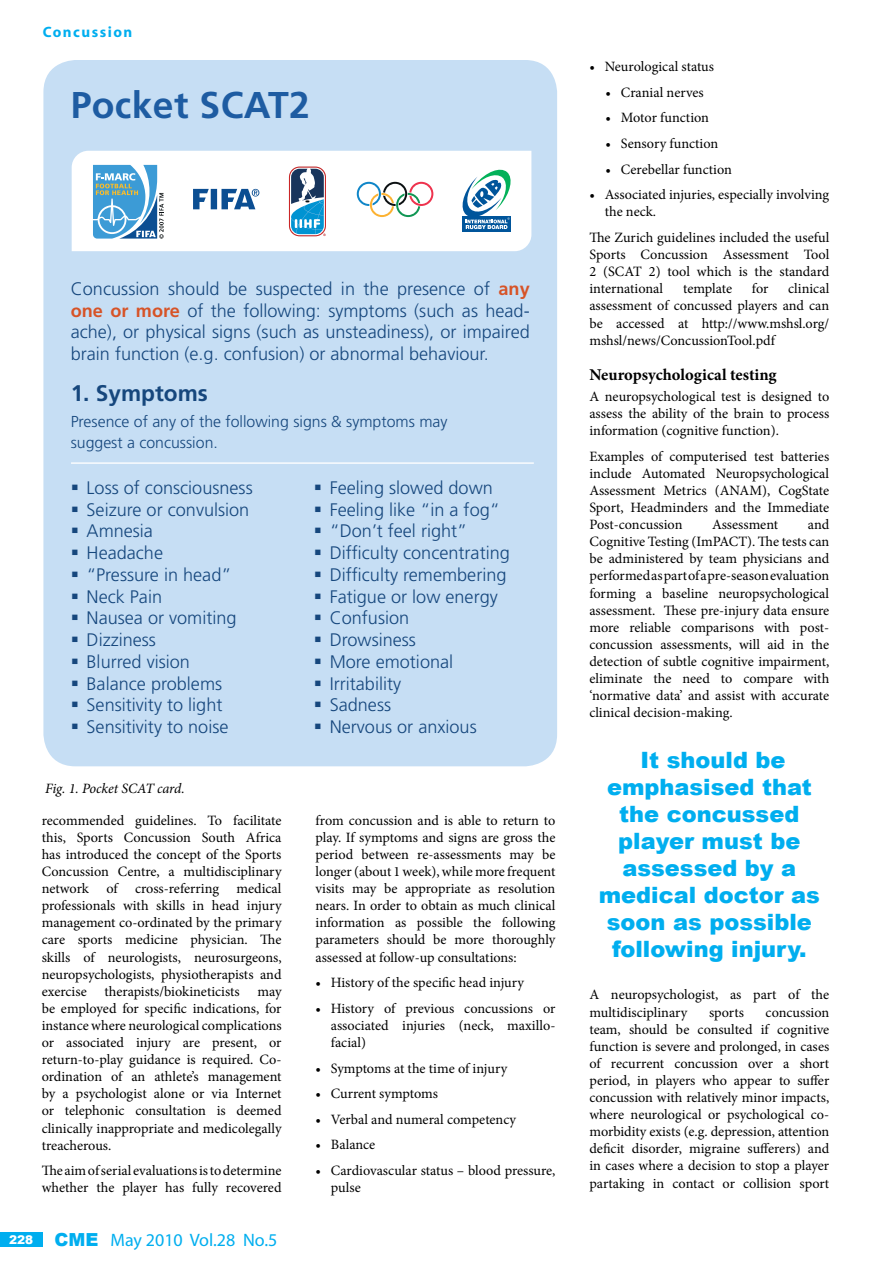
<style>
.page{position:relative;width:893px;height:1263px;background:#fff}
.page>*{position:absolute;margin:0;border:0;box-sizing:border-box;transform-origin:0 0}
.t1{font:700 37.2px "Frutiger";letter-spacing:.01em;color:#1e5ca2}
.t2{font:700 22.65px "Frutiger";color:#16477d}
.t3{font:900 22.5px/27px "Arial";color:#00aeef;text-align:center}
.t4{font:300 18.15px/21.8px "Frutiger";color:#16477d}
.t5{font:18px "Myriad";color:#00aeef}
.t6{font:700 16.5px "Minion Pro";color:#000}
.t7{font:300 15.9px/21.3px "Frutiger";color:#16477d}
.t8{font:700 15px "Myriad";letter-spacing:.1em;color:#00aeef}
.t9{font:14.25px/17.1px "Minion Pro";color:#000;text-align:justify}
.t10{font:italic 14.25px "Minion Pro";letter-spacing:-.01em;color:#000}
.s1{font-weight:700;color:#d75327}
.s2{font-family:"Arial";font-weight:900;font-size:12px;color:#fff}
.s3{font-family:"Arial";font-weight:900}
</style>
<div class="page">
<div style="left:0;top:1232px;width:42px;height:15px;background:#00aeef"></div>
<div style="left:43px;top:60px;width:514px;height:706px;background:#c6def4;border-radius:32px"></div>
<div style="left:72px;top:151px;width:459px;height:100px;background:#fff"></div>
<hr style="left:71px;top:462px;width:463px;height:2px;background:#fff">
<svg style="left:93px;top:165px;width:71px;height:74px;background:#73aed2"></svg>
<svg style="left:357px;top:182px;width:76px;height:35px;background:#dbdad6"></svg>
<svg style="left:461px;top:168px;width:51px;height:65px"></svg>
<div style="left:463px;top:216px;width:48px;height:16px;background:#00559b"></div>
<svg style="left:463px;top:170px;width:48px;height:59px;background:#90bccd"></svg>
<svg style="left:289px;top:167px;width:37px;height:69px;background:#6d95b3"></svg>
<svg style="left:193px;top:189px;width:16px;height:20px"></svg>
<div style="left:211px;top:189px;width:6px;height:20px;background:#0b4e92"></div>
<svg style="left:221px;top:189px;width:38px;height:20px"></svg>
<p class="t8" style="left:43px;top:24px;width:91px">Concussion</p>
<h1 class="t1" style="left:71px;top:83px;width:241px">Pocket SCAT2</h1>
<p class="t4" style="left:71px;top:278px;width:461px;text-align:justify">Concussion should be suspected in the presence of <span class="s1">any one or more</span> of the following: symptoms (such as head&shy;ache), or physical signs (such as unsteadiness), or impaired brain function (e.g. confusion) or abnormal behaviour.</p>
<h2 class="t2" style="left:71px;top:380px;width:139px">1. Symptoms</h2>
<p class="t7" style="left:71px;top:411px;width:378px">Presence of any of the following signs &amp; symptoms may suggest a concussion.</p>
<p class="t4" style="left:87px;top:477px;width:168px">Loss of consciousness<br>Seizure or convulsion<br>Amnesia<br>Headache<br>“Pressure in head”<br>Neck Pain<br>Nausea or vomiting<br>Dizziness<br>Blurred vision<br>Balance problems<br>Sensitivity to light<br>Sensitivity to noise</p>
<p class="t4" style="left:330px;top:477px;width:182px">Feeling slowed down<br>Feeling like “in a fog“ “Don’t feel right”<br>Difficulty concentrating<br>Difficulty remembering<br>Fatigue or low energy<br>Confusion<br>Drowsiness<br>More emotional<br>Irritability<br>Sadness<br>Nervous or anxious</p>
<p class="t10" style="left:45px;top:778px;width:141px">Fig. 1. Pocket SCAT card.</p>
<p class="t9" style="left:42px;top:812px;width:241px">recommended guidelines. To facilitate this, Sports Concussion South Africa has introduced the concept of the Sports Concussion Centre, a multidisciplinary network of cross-referring medical professionals with skills in head injury management co-ordinated by the primary care sports medicine physician. The skills of neurologists, neurosurgeons, neuropsychologists, physiotherapists and exercise therapists/biokineticists may be employed for specific indications, for instance where neurological complications or associated injury are present, or return-to-play guidance is required. Co&shy;ordination of an athlete’s management by a psychologist alone or via Internet or telephonic consultation is deemed clinically inappropriate and medicolegally treacherous.</p>
<p class="t9" style="left:42px;top:1162px;width:241px">The aim of serial evaluations is to determine whether the player has fully recovered</p>
<p class="t5" style="left:9px;top:1231px;width:270px"><span class="s2">228</span> <span class="s3">CME</span> May 2010 Vol.28 No.5</p>
<p class="t9" style="left:316px;top:812px;width:241px">from concussion and is able to return to play. If symptoms and signs are gross the period between re-assessments may be longer (about 1 week), while more frequent visits may be appropriate as resolution nears. In order to obtain as much clinical information as possible the following parameters should be more thoroughly assessed at follow-up consultations:</p>
<p class="t9" style="left:316px;top:974px;width:210px">• History of the specific head injury</p>
<p class="t9" style="left:331px;top:1000px;width:226px;text-indent:-15px">• History of previous concussions or associated injuries (neck, maxillo&shy;facial)</p>
<p class="t9" style="left:316px;top:1059px;width:193px">• Symptoms at the time of injury</p>
<p class="t9" style="left:316px;top:1085px;width:124px">• Current symptoms</p>
<p class="t9" style="left:316px;top:1111px;width:202px">• Verbal and numeral competency</p>
<p class="t9" style="left:316px;top:1136px;width:61px">• Balance</p>
<p class="t9" style="left:331px;top:1162px;width:226px;text-indent:-15px">• Cardiovascular status – blood pressure, pulse</p>
<p class="t9" style="left:589px;top:58px;width:126px">• Neurological status</p>
<p class="t9" style="left:606px;top:84px;width:100px">• Cranial nerves</p>
<p class="t9" style="left:606px;top:109px;width:105px">• Motor function</p>
<p class="t9" style="left:606px;top:135px;width:114px">• Sensory function</p>
<p class="t9" style="left:606px;top:161px;width:128px">• Cerebellar function</p>
<p class="t9" style="left:605px;top:186px;width:226px;text-indent:-15px">• Associated injuries, especially involving the neck.</p>
<p class="t9" style="left:589px;top:229px;width:241px">The Zurich guidelines included the useful Sports Concussion Assessment Tool 2 (SCAT 2) tool which is the standard international</p>
<p class="t9" style="left:589px;top:280px;width:241px;text-indent:199px">clinical assessment of concussed players and can be accessed at http://www.mshsl.org/ mshsl/news/ConcussionTool.pdf</p>
<p class="t6" style="left:589px;top:363px;width:189px">Neuropsychological testing</p>
<p class="t9" style="left:589px;top:388px;width:241px">A neuropsychological test is designed to assess the ability of the brain to process information (cognitive function).</p>
<p class="t9" style="left:589px;top:448px;width:241px">Examples of computerised test batteries include Automated Neuropsychological Assessment Metrics (ANAM), CogState Sport, Headminders and the Immediate Post-concussion</p>
<p class="t9" style="left:683px;top:280px;width:51px">template</p>
<p class="t9" style="left:752px;top:280px;width:18px">for</p>
<p class="t9" style="left:589px;top:516px;width:241px;text-indent:218px">and Cognitive Testing (ImPACT). The tests can be administered by team physicians and performed as part of a pre-season evaluation forming a baseline neuropsychological assessment. These pre-injury data ensure more reliable comparisons with post&shy;concussion assessments, will aid in the detection of subtle cognitive impairment, eliminate the need to compare with ‘normative data’ and assist with accurate clinical decision-making.</p>
<p class="t9" style="left:712px;top:516px;width:68px">Assessment</p>
<h3 class="t3" style="left:599px;top:746px;width:223px">It should be emphasised that the concussed player must be assessed by a medical doctor as soon as possible following injury.</h3>
<p class="t9" style="left:589px;top:986px;width:241px">A neuropsychologist, as part of the multidisciplinary</p>
<p class="t9" style="left:589px;top:1003px;width:241px;text-indent:176px">concussion team, should be consulted if cognitive function is severe and prolonged, in cases of recurrent concussion over a short period, in players who appear to suffer concussion with relatively minor impacts, where neurological or psychological co&shy;morbidity exists (e.g. depression, attention deficit disorder, migraine sufferers) and in cases where a decision to stop a player partaking in contact or collision sport</p>
<p class="t9" style="left:709px;top:1003px;width:36px">sports</p>
</div>
